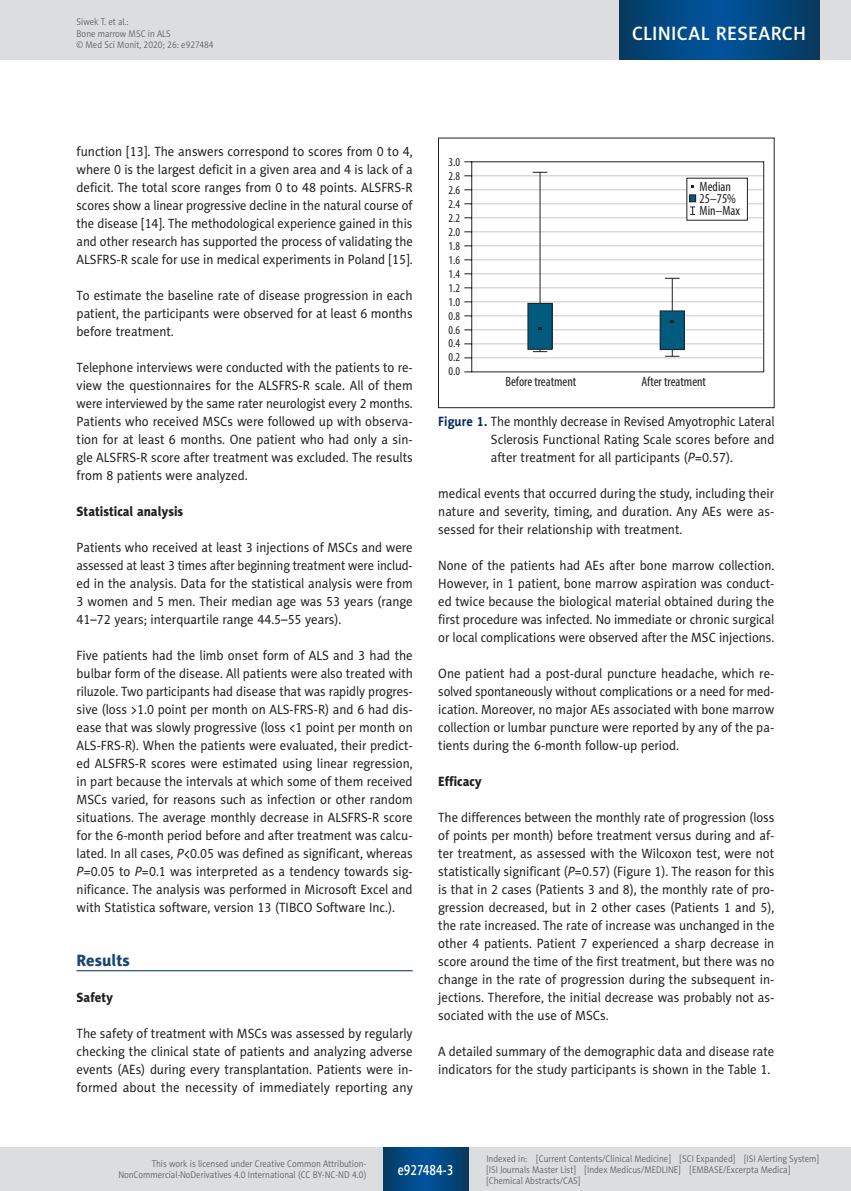
<style>
.page{position:relative;width:851px;height:1191px;background:#fff}
.page>*{position:absolute;margin:0;border:0;box-sizing:border-box;transform-origin:0 0}
.t1{font:19.5px "Naomi Sans EFN Medium";letter-spacing:.015em;color:#fff}
.MSM_Headline_1{font:16.5px "Naomi Sans EFN Heavy";color:#1a4574}
.MSM_e-PAGINA{font:15px "Naomi Sans EFN Medium";color:#fff;scale:.8 1}
.MSM_Body{font:13.5px/18px "Naomi Sans EFN";color:#231f20;text-align:justify;scale:.95 1}
.MSM_Body-2{font:13.5px/18px "Naomi Sans EFN";color:#231f20;text-align:justify;scale:.94 1}
.MSM_Body-3{font:13.5px/18px "Naomi Sans EFN";color:#231f20;text-align:justify;scale:.93 1}
.t2{font:condensed 13.5px/12px "Myriad Pro";color:#231f20}
.MSM_Headline_2{font:13.5px "Naomi Sans EFN Heavy";color:#231f20;scale:.95 1}
.t3{font:condensed 12px/14px "Myriad Pro";color:#231f20;text-align:justify}
.MSM_pagina_zywa{font:9.75px/11.2px "Naomi Sans EFN Light";color:#57585a;scale:.9 1}
.MSM_pagina_sygnatura{font:9.75px "Naomi Sans EFN Light";color:#57585a;scale:.9 1}
.s1{font-style:italic}
.s2{font-weight:700;color:#00295c}
</style>
<div class="page">
<hr style="left:77px;top:970px;width:335px;height:1px;background:#00295c">
<svg style="left:464px;top:161px;width:300px;height:211px"></svg>
<svg style="left:659px;top:277px;width:26px;height:80px"></svg>
<div style="left:686px;top:178px;width:61px;height:42px;background:#fff"></div>
<svg style="left:689px;top:194px;width:7px;height:21px"></svg>
<svg style="left:527px;top:171px;width:25px;height:181px"></svg>
<div style="left:438px;top:138px;width:336px;height:270px;border:1px solid #231f20"></div>
<div style="left:0;top:1148px;width:850px;height:43px;background:#dcdddf"></div>
<svg style="left:383px;top:1147px;width:85px;height:43px;background:#02477e"></svg>
<div style="left:0;top:0;width:850px;height:60px;background:#dcdddf"></div>
<svg style="left:619px;top:0;width:200px;height:60px;background:#02477e"></svg>
<p class="MSM_pagina_zywa" style="left:77px;top:16px;width:106px">Siwek T. et al.:<br>Bone marrow MSC in ALS</p>
<p class="MSM_pagina_sygnatura" style="left:77px;top:39px;width:154px">© Med Sci Monit, 2020; 26: e927484</p>
<h1 class="t1" style="left:632px;top:22px;width:175px">CLINICAL RESEARCH</h1>
<p class="MSM_Body" style="left:77px;top:142px;width:355px">function [13]. The answers correspond to scores from 0 to 4, where 0 is the largest deficit in a given area and 4 is lack of a deficit. The total score ranges from 0 to 48 points. ALSFRS-R scores show a linear progressive decline in the natural course of the disease [14]. The methodological experience gained in this and other research has supported the process of validating the ALSFRS-R scale for use in medical experiments in Poland [15].</p>
<p class="MSM_Body" style="left:77px;top:286px;width:355px">To estimate the baseline rate of disease progression in each patient, the participants were observed for at least 6 months before treatment.</p>
<p class="MSM_Body" style="left:77px;top:358px;width:355px">Telephone interviews were conducted with the patients to re&shy;view the questionnaires for the ALSFRS-R scale. All of them were interviewed by the same rater neurologist every 2 months.<br>Patients who received MSCs were followed up with observa&shy;tion for at least 6 months. One patient who had only a sin&shy;gle ALSFRS-R score after treatment was excluded. The results from 8 patients were analyzed.</p>
<p class="MSM_Headline_2" style="left:77px;top:503px;width:114px">Statistical analysis</p>
<p class="MSM_Body" style="left:77px;top:538px;width:355px">Patients who received at least 3 injections of MSCs and were assessed at least 3 times after beginning treatment were includ&shy;ed in the analysis. Data for the statistical analysis were from 3 women and 5 men. Their median age was 53 years (range 41–72 years; interquartile range 44.5–55 years).</p>
<p class="MSM_Body" style="left:77px;top:646px;width:355px">Five patients had the limb onset form of ALS and 3 had the bulbar form of the disease. All patients were also treated with riluzole. Two participants had disease that was rapidly progres&shy;sive (loss &gt;1.0 point per month on ALS-FRS-R) and 6 had dis&shy;ease that was slowly progressive (loss &lt;1 point per month on ALS-FRS-R). When the patients were evaluated, their predict&shy;ed ALSFRS-R scores were estimated using linear regression, in part because the intervals at which some of them received MSCs varied, for reasons such as infection or other random situations. The average monthly decrease in ALSFRS-R score for the 6-month period before and after treatment was calcu&shy;lated. In all cases, <span class="s1">P</span>&lt;0.05 was defined as significant, whereas <span class="s1">P=</span>0.05 to <span class="s1">P</span>=0.1 was interpreted as a tendency towards sig&shy;nificance. The analysis was performed in Microsoft Excel and with Statistica software, version 13 (TIBCO Software Inc.).</p>
<p class="MSM_Headline_1" style="left:77px;top:950px;width:55px">Results</p>
<p class="MSM_Headline_2" style="left:77px;top:989px;width:40px">Safety</p>
<p class="MSM_Body" style="left:77px;top:1024px;width:355px">The safety of treatment with MSCs was assessed by regularly checking the clinical state of patients and analyzing adverse events (AEs) during every transplantation. Patients were in&shy;formed about the necessity of immediately reporting any</p>
<p class="t3" style="left:448px;top:155px;width:13px">3.0<br>2.8<br>2.6<br>2.4<br>2.2<br>2.0<br>1.8<br>1.6<br>1.4<br>1.2<br>1.0<br>0.8<br>0.6<br>0.4<br>0.2<br>0.0</p>
<p class="t2" style="left:699px;top:180px;width:42px">Median<br>25–75%<br>Min–Max</p>
<p class="t2" style="left:505px;top:376px;width:72px">Before treatment</p>
<p class="t2" style="left:641px;top:376px;width:66px">After treatment</p>
<p class="MSM_Body-3" style="left:491px;top:412px;width:306px;text-indent:-53px"><span class="s2">Figure 1.</span> The monthly decrease in Revised Amyotrophic Lateral Sclerosis Functional Rating Scale scores before and after treatment for all participants (<span class="s1">P</span>=0.57).</p>
<p class="MSM_Body" style="left:438px;top:484px;width:355px">medical events that occurred during the study, including their nature and severity, timing, and duration. Any AEs were as&shy;sessed for their relationship with treatment.</p>
<p class="MSM_Body" style="left:438px;top:556px;width:355px">None of the patients had AEs after bone marrow collection.<br>However, in 1 patient, bone marrow aspiration was conduct&shy;ed twice because the biological material obtained during the first procedure was infected. No immediate or chronic surgical or local complications were observed after the MSC injections.</p>
<p class="MSM_Body" style="left:438px;top:664px;width:355px">One patient had a post-dural puncture headache, which re&shy;solved spontaneously without complications or a need for med&shy;ication. Moreover, no major AEs associated with bone marrow collection or lumbar puncture were reported by any of the pa&shy;tients during the 6-month follow-up period.</p>
<p class="MSM_Headline_2" style="left:438px;top:773px;width:47px">Efficacy</p>
<p class="MSM_Body-2" style="left:438px;top:808px;width:359px">The differences between the monthly rate of progression (loss of points per month) before treatment versus during and af&shy;ter treatment, as assessed with the Wilcoxon test, were not statistically significant (<span class="s1">P</span>=0.57) (Figure 1). The reason for this is that in 2 cases (Patients 3 and 8), the monthly rate of pro&shy;gression decreased, but in 2 other cases (Patients 1 and 5), the rate increased. The rate of increase was unchanged in the other 4 patients. Patient 7 experienced a sharp decrease in score around the time of the first treatment, but there was no change in the rate of progression during the subsequent in&shy;jections. Therefore, the initial decrease was probably not as&shy;sociated with the use of MSCs.</p>
<p class="MSM_Body-2" style="left:438px;top:1042px;width:359px">A detailed summary of the demographic data and disease rate indicators for the study participants is shown in the Table 1.</p>
<p class="MSM_pagina_zywa" style="left:118px;top:1158px;width:277px;text-align:right">This work is licensed under Creative Common Attribution-<br>NonCommercial-NoDerivatives 4.0 International (CC BY-NC-ND 4.0)</p>
<p class="MSM_e-PAGINA" style="left:397px;top:1160px;width:71px">e927484-3</p>
<p class="MSM_pagina_zywa" style="left:486px;top:1152px;width:371px">Indexed in: [Current Contents/Clinical Medicine] [SCI Expanded] [ISI Alerting System] [ISI Journals Master List] [Index Medicus/MEDLINE] [EMBASE/Excerpta Medica] [Chemical Abstracts/CAS]</p>
</div>
